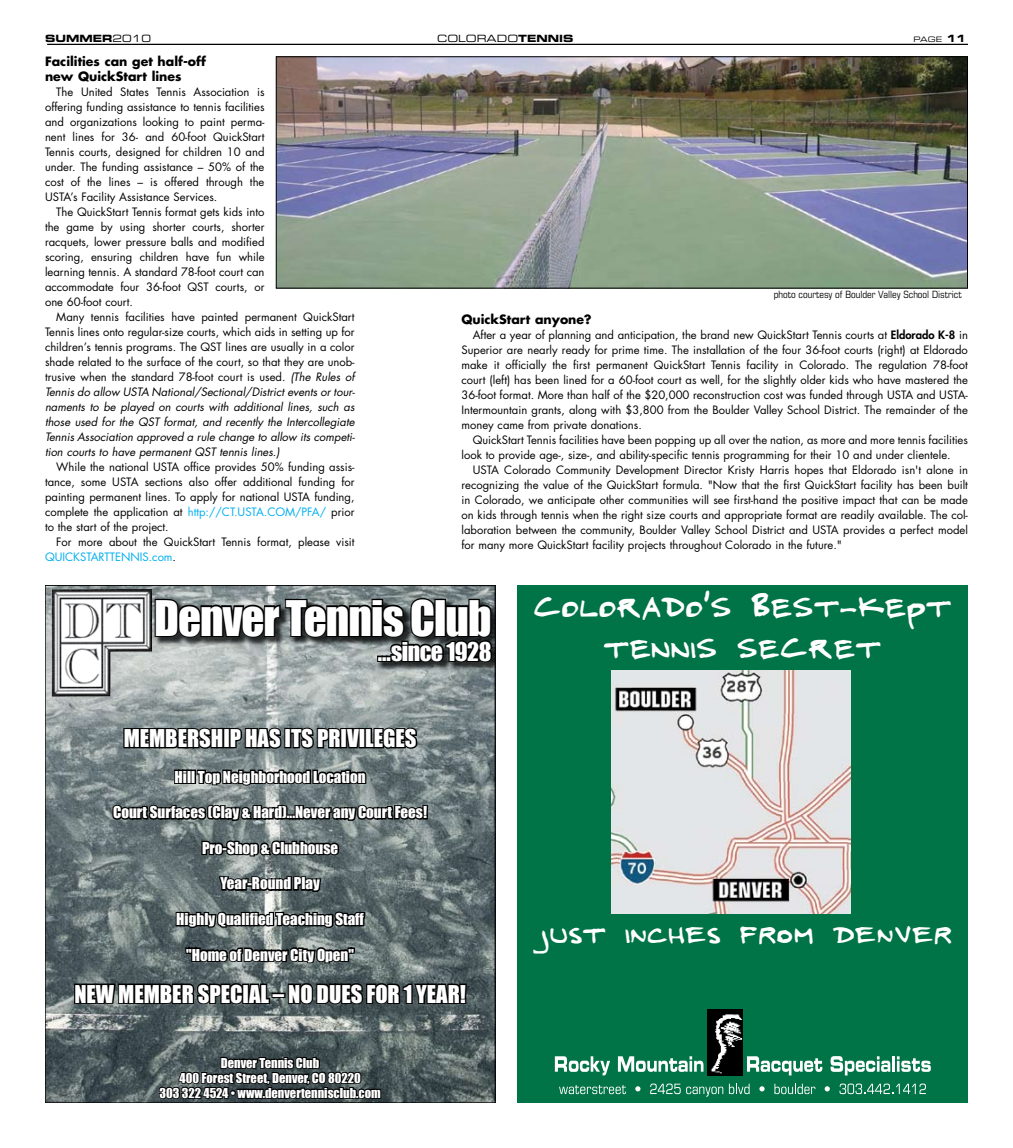
<style>
.page{position:relative;width:1013px;height:1148px;background:#fff}
.page>*{position:absolute;margin:0;border:0;box-sizing:border-box;transform-origin:0 0}
.t1{font:45px "Impact";letter-spacing:-.02em;color:#fff}
.t2{font:37.5px/41.2px "Megalomaniax KG";color:#fff;text-align:center}
.t3{font:23.75px "Impact";letter-spacing:-.02em;color:#fff}
.t4{font:22.5px "Impact";color:#fff}
.t5{font:15px "Impact";color:#fff}
.t6{font:12.5px/15px "Impact";color:#fff;text-align:center}
.t7{font:700 12.5px/15px "Futura";color:#000}
.t8{font:11.25px/15px "Futura";color:#000;text-align:justify}
.t9{font:italic 11.25px/15px "Futura";color:#000;text-align:justify}
.t10{font:11.25px "Futura";color:#00aeef}
.t11{font:condensed 10px "Eurostile";color:#000}
.t12{font:10px "Eurostile Extended Two";color:#000}
.t13{font:10px "Eurostile Bold Extended Two";color:#000}
.t14{font:7.5px "Eurostile Extended Two";color:#000}
.s1{font-family:"Eurostile Extended Two"}
.s2{font-family:"Eurostile Bold Extended Two"}
.s3{font-family:"Eurostile Bold Extended Two";font-size:10px}
.s4{font-style:italic}
.s5{font-weight:800}
.s6{color:#00aeef}
.s7{color:#000}
</style>
<div class="page">
<hr style="left:47px;top:44px;width:921px;height:1px;background:#000">
<div style="left:518px;top:585px;width:450px;height:517px;background:#007447"></div>
<img style="left:611px;top:670px;width:239px;height:243px">
<img style="left:707px;top:1009px;width:35px;height:66px">
<svg style="left:555px;top:1056px;width:55px;height:19px"></svg>
<svg style="left:618px;top:1056px;width:85px;height:15px"></svg>
<svg style="left:747px;top:1056px;width:75px;height:19px"></svg>
<svg style="left:830px;top:1056px;width:100px;height:19px"></svg>
<svg style="left:559px;top:1085px;width:67px;height:9px"></svg>
<svg style="left:635px;top:1086px;width:5px;height:5px"></svg>
<svg style="left:650px;top:1083px;width:30px;height:11px"></svg>
<svg style="left:686px;top:1086px;width:37px;height:10px"></svg>
<svg style="left:729px;top:1083px;width:20px;height:11px"></svg>
<svg style="left:759px;top:1086px;width:5px;height:5px"></svg>
<svg style="left:774px;top:1083px;width:41px;height:11px"></svg>
<svg style="left:824px;top:1086px;width:5px;height:5px"></svg>
<svg style="left:839px;top:1083px;width:87px;height:11px"></svg>
<img style="left:47px;top:587px;width:446px;height:513px">
<div style="left:154px;top:597px;width:341px;height:73px;background:#000;opacity:.75"></div>
<svg style="left:153px;top:596px;width:341px;height:68px"></svg>
<img style="left:52px;top:589px;width:100px;height:107px">
<svg style="left:157px;top:1055px;width:225px;height:47px"></svg>
<svg style="left:110px;top:697px;width:319px;height:162px"></svg>
<svg style="left:73px;top:874px;width:395px;height:160px"></svg>
<img style="left:278px;top:58px;width:688px;height:228px">
<div style="left:276px;top:56px;width:692px;height:232px;border:1px solid #000"></div>
<p class="t13" style="left:45px;top:31px;width:107px">SUMMER<span class="s1">2010</span></p>
<p class="t12" style="left:437px;top:31px;width:92px">COLORADO<span class="s2">TENNIS</span></p>
<p class="t14" style="left:913px;top:34px;width:54px">page <span class="s3">11</span></p>
<p class="t7" style="left:45px;top:54px;width:162px">Facilities can get half-off new QuickStart lines</p>
<p class="t8" style="left:45px;top:84px;width:221px;text-indent:11px">The United States Tennis Association is offering funding assistance to tennis facilities and organizations looking to paint perma&shy;nent lines for 36- and 60-foot QuickStart Tennis courts, designed for children 10 and under. The funding assistance – 50% of the cost of the lines – is offered through the USTA’s Facility Assistance Services.</p>
<p class="t8" style="left:45px;top:204px;width:221px;text-indent:11px">The QuickStart Tennis format gets kids into the game by using shorter courts, shorter racquets, lower pressure balls and modified scoring, ensuring children have fun while learning tennis. A standard 78-foot court can accommodate four 36-foot QST courts, or one 60-foot court.</p>
<p class="t8" style="left:45px;top:309px;width:311px;text-indent:11px">Many tennis facilities have painted permanent QuickStart Tennis lines onto regular-size courts, which aids in setting up for children’s tennis programs. The QST lines are usually in a color shade related to the surface of the court, so that they are unob&shy;trusive when the standard 78-foot court is used. <span class="s4">(The Rules of Tennis do allow USTA</span></p>
<p class="t11" style="left:773px;top:288px;width:189px">photo courtesy of Boulder Valley School District</p>
<p class="t7" style="left:461px;top:311px;width:132px">QuickStart anyone?</p>
<p class="t8" style="left:461px;top:327px;width:508px;text-indent:11px">After a year of planning and anticipation, the brand new QuickStart Tennis courts at <span class="s5">Eldorado K-8</span> in Superior are nearly ready for prime time. The installation of the four 36-foot courts (right) at Eldorado make it officially the first permanent QuickStart Tennis facility in Colorado. The regulation 78-foot court (left) has been lined for a 60-foot court as well, for the slightly older kids who have mastered the 36-foot format. More than half of the $20,000 reconstruction cost was funded through USTA and USTA-Intermountain grants, along with $3,800 from the Boulder Valley School District. The remainder of the money came from private donations.</p>
<p class="t8" style="left:461px;top:432px;width:508px;text-indent:11px">QuickStart Tennis facilities have been popping up all over the nation, as more and more tennis facilities look to provide age-, size-, and ability-specific tennis programming for their 10 and under clientele.</p>
<p class="t8" style="left:461px;top:462px;width:508px;text-indent:11px">USTA Colorado Community Development Director Kristy Harris hopes that Eldorado isn't alone in recognizing the value of the QuickStart formula. "Now that the first QuickStart facility has been built in Colorado, we anticipate other communities will see first-hand the positive impact that can be made on kids through tennis when the right size courts and appropriate format are readily available. The col&shy;laboration between the community, Boulder Valley School District and USTA provides a perfect model for many more QuickStart facility projects throughout Colorado in the future."</p>
<h2 class="t2" style="left:534px;top:587px;width:419px">colorado’s best-kept tennis secret</h2>
<p class="t9" style="left:45px;top:384px;width:311px;text-indent:107px">National/Sectional/District events or tour&shy;naments to be played on courts with additional lines, such as those used for the QST format, and recently the Intercollegiate Tennis Association approved a rule change to allow its competi&shy;tion courts to have permanent QST tennis lines.)</p>
<p class="t8" style="left:45px;top:459px;width:311px;text-indent:11px">While the national USTA office provides 50% funding assis&shy;tance, some USTA sections also offer additional funding for painting permanent lines. To apply for national USTA funding, complete the application at <span class="s6">http://ct.usta</span></p>
<p class="t10" style="left:264px;top:504px;width:14px">.com</p>
<p class="t10" style="left:295px;top:504px;width:61px">/pfa/ <span class="s7">prior</span></p>
<p class="t8" style="left:56px;top:519px;width:300px;text-indent:-11px">to the start of the project.<br>For more about the QuickStart Tennis format, please visit</p>
<p class="t10" style="left:45px;top:549px;width:8px">quic</p>
<p class="t10" style="left:73px;top:549px;width:15px">kstarttennis</p>
<p class="t10" style="left:149px;top:549px;width:29px">.com<span class="s7">.</span></p>
<h1 class="t1" style="left:154px;top:590px;width:339px">Denver Tennis Club</h1>
<h3 class="t3" style="left:378px;top:636px;width:115px">...since 1928</h3>
<h3 class="t4" style="left:124px;top:724px;width:294px">MEMBERSHIP HAS ITS PRIVILEGES</h3>
<h3 class="t5" style="left:175px;top:767px;width:192px">Hill Top Neighborhood Location</h3>
<h3 class="t5" style="left:113px;top:803px;width:315px">Court Surfaces (Clay &amp; Hard)...Never any Court Fees!</h3>
<h3 class="t5" style="left:202px;top:838px;width:138px">Pro-Shop &amp; Clubhouse</h3>
<h3 class="t5" style="left:220px;top:874px;width:101px">Year-Round Play</h3>
<h3 class="t5" style="left:176px;top:909px;width:189px">Highly Qualified Teaching Staff</h3>
<h3 class="t5" style="left:186px;top:945px;width:169px">"Home of Denver City Open"</h3>
<h3 class="t4" style="left:74px;top:979px;width:393px">NEW MEMBER SPECIAL – NO DUES FOR 1 YEAR!</h3>
<p class="t6" style="left:159px;top:1055px;width:223px">Denver Tennis Club<br>400 Forest Street, Denver, CO 80220<br>303 322 4524 • www.denvertennisclub.com</p>
<h2 class="t2" style="left:533px;top:913px;width:421px">just inches from denver</h2>
</div>
